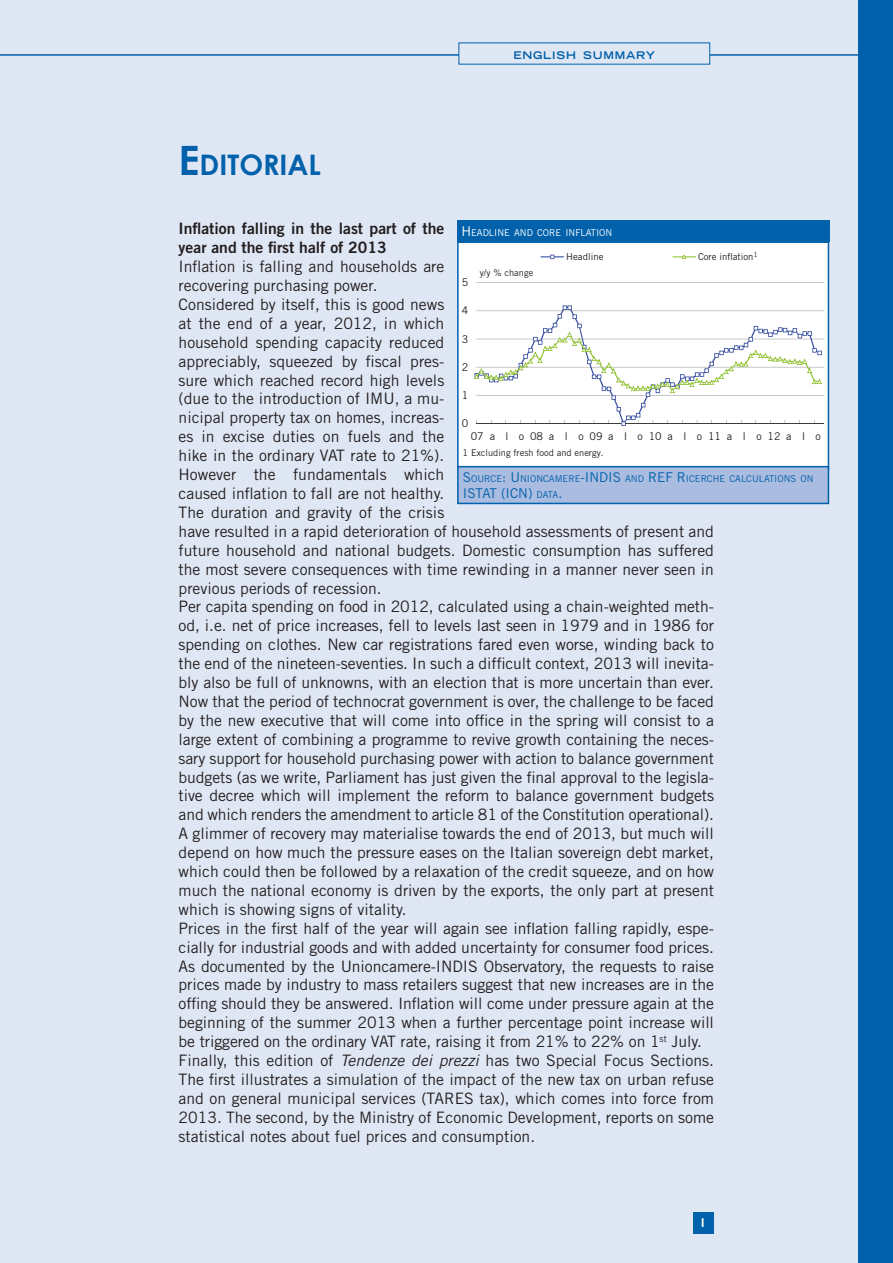
<style>
.page{position:relative;width:893px;height:1263px;background:#e0e7f4}
.page>*{position:absolute;margin:0;border:0;box-sizing:border-box;transform-origin:0 0}
.t1{font:700 28.35px "Century Gothic";color:#0161ab}
.t2{font:15.75px/18.9px "Trade Gothic LT Std";letter-spacing:-.005em;color:#231f20}
.t3{font:15.75px/18.9px "Trade Gothic LT Std Bd 2";color:#231f20}
.t4{font:13.5px "Trade Gothic LT Std";color:#0161ab}
.t5{font:700 expanded 12px "Trade Gothic LT Std";color:#fff}
.t6{font:10.65px "Trade Gothic LT Std";letter-spacing:.55em;color:#231f20}
.t7{font:700 expanded 10.5px "Trade Gothic LT Std";letter-spacing:.08em;color:#0161ab}
.t8{font:9.6px "Trade Gothic LT Std";color:#231f20}
.t9{font:9.45px "Trade Gothic LT Std";color:#0161ab}
.t10{font:9.45px "Trade Gothic LT Std";color:#fff}
.t11{font:9.3px "Trade Gothic LT Std";color:#231f20}
.s1{font-size:40.5px}
.s2{font-style:italic}
.s3{font-size:13.5px}
.s4{font-size:9.45px}
</style>
<div class="page">
<div style="left:859px;top:0;width:34px;height:1263px;background:#0161ab"></div>
<hr style="left:0;top:54px;width:893px;height:2px;background:#0161ab">
<div style="left:459px;top:43px;width:251px;height:21px;background:#e0e7f4"></div>
<div style="left:693px;top:1212px;width:21px;height:21px;background:#0161ab"></div>
<div style="left:458px;top:242px;width:370px;height:227px;background:#fff"></div>
<hr style="left:476px;top:395px;width:348px;height:1px;background:#3c3c3d">
<hr style="left:476px;top:367px;width:348px;height:1px;background:#3c3c3d">
<hr style="left:476px;top:339px;width:348px;height:1px;background:#3c3c3d">
<hr style="left:476px;top:311px;width:348px;height:1px;background:#3c3c3d">
<hr style="left:476px;top:283px;width:348px;height:1px;background:#3c3c3d">
<hr style="left:476px;top:423px;width:348px;height:1px;background:#3c3c3d">
<svg style="left:474px;top:305px;width:348px;height:121px"></svg>
<svg style="left:540px;top:255px;width:24px;height:4px"></svg>
<svg style="left:672px;top:255px;width:24px;height:4px"></svg>
<div style="left:457px;top:241px;width:372px;height:229px;border:2px solid #0161ab"></div>
<div style="left:457px;top:220px;width:372px;height:21px;background:#0161ab"></div>
<div style="left:458px;top:467px;width:370px;height:36px;background:#aabcdf"></div>
<div style="left:457px;top:466px;width:372px;height:38px;border:2px solid #0161ab"></div>
<h1 class="t1" style="left:179px;top:146px;width:144px"><span class="s1">E</span>DITORIAL</h1>
<p class="t7" style="left:513px;top:51px;width:143px">ENGLISH SUMMARY</p>
<p class="t3" style="left:179px;top:221px;width:267px">Inflation falling in the last part of the year and the first half of 2013</p>
<p class="t2" style="left:179px;top:258px;width:537px">Inflation is falling and households are<br>recovering purchasing power.<br>Considered by itself, this is good news<br>at the end of a year, 2012, in which<br>household spending capacity reduced<br>appreciably, squeezed by fiscal pres-<br>sure which reached record high levels<br>(due to the introduction of IMU, a mu-<br>nicipal property tax on homes, increas-<br>es in excise duties on fuels and the<br>hike in the ordinary VAT rate to 21%).<br>However the fundamentals which<br>caused inflation to fall are not healthy.<br>The duration and gravity of the crisis<br>have resulted in a rapid deterioration of household assessments of present and future household and national budgets. Domestic consumption has suffered the most severe consequences with time rewinding in a manner never seen in previous periods of recession.<br>Per capita spending on food in 2012, calculated using a chain-weighted meth&shy;od, i.e. net of price increases, fell to levels last seen in 1979 and in 1986 for spending on clothes. New car registrations fared even worse, winding back to the end of the nineteen-seventies. In such a difficult context, 2013 will inevita&shy;bly also be full of unknowns, with an election that is more uncertain than ever.<br>Now that the period of technocrat government is over, the challenge to be faced by the new executive that will come into office in the spring will consist to a large extent of combining a programme to revive growth containing the neces&shy;sary support for household purchasing power with action to balance government budgets (as we write, Parliament has just given the final approval to the legisla&shy;tive decree which will implement the reform to balance government budgets and which renders the amendment to article 81 of the Constitution operational).<br>A glimmer of recovery may materialise towards the end of 2013, but much will depend on how much the pressure eases on the Italian sovereign debt market, which could then be followed by a relaxation of the credit squeeze, and on how much the national economy is driven by the exports, the only part at present which is showing signs of vitality.<br>Prices in the first half of the year will again see inflation falling rapidly, espe&shy;cially for industrial goods and with added uncertainty for consumer food prices.<br>As documented by the Unioncamere-INDIS Observatory, the requests to raise prices made by industry to mass retailers suggest that new increases are in the offing should they be answered. Inflation will come under pressure again at the beginning of the summer 2013 when a further percentage point increase will be triggered on the ordinary VAT rate, raising it from 21% to 22% on 1<sup>st</sup> July.<br>Finally, this edition of <span class="s2">Tendenze dei prezzi</span> has two Special Focus Sections.<br>The first illustrates a simulation of the impact of the new tax on urban refuse and on general municipal services (TARES tax), which comes into force from 2013. The second, by the Ministry of Economic Development, reports on some statistical notes about fuel prices and consumption.</p>
<p class="t10" style="left:461px;top:229px;width:152px"><span class="s3">H</span>EADLINE AND CORE INFLATION</p>
<p class="t8" style="left:566px;top:253px;width:39px">Headline</p>
<p class="t8" style="left:698px;top:253px;width:61px">Core inflation<sup>1</sup></p>
<p class="t11" style="left:480px;top:269px;width:55px">y/y % change</p>
<p class="t6" style="left:462px;top:279px;width:8px">5</p>
<p class="t6" style="left:462px;top:307px;width:8px">4</p>
<p class="t6" style="left:462px;top:335px;width:8px">3</p>
<p class="t6" style="left:462px;top:363px;width:8px">2</p>
<p class="t6" style="left:462px;top:391px;width:8px">1</p>
<p class="t6" style="left:462px;top:419px;width:8px">0</p>
<p class="t6" style="left:471px;top:432px;width:352px">07a l o08a l o09a l o10a l o11a l o12a l o</p>
<p class="t11" style="left:463px;top:450px;width:143px">1 Excluding fresh food and energy.</p>
<p class="t9" style="left:463px;top:475px;width:352px"><span class="s3">S</span>OURCE<span class="s3">: U</span>NIONCAMERE<span class="s3">-INDIS</span> AND <span class="s3">REF R</span>ICERCHE CALCULATIONS ON</p>
<p class="t4" style="left:463px;top:488px;width:101px">ISTAT (ICN) <span class="s4">DATA</span>.</p>
<p class="t5" style="left:701px;top:1218px;width:5px">I</p>
</div>
